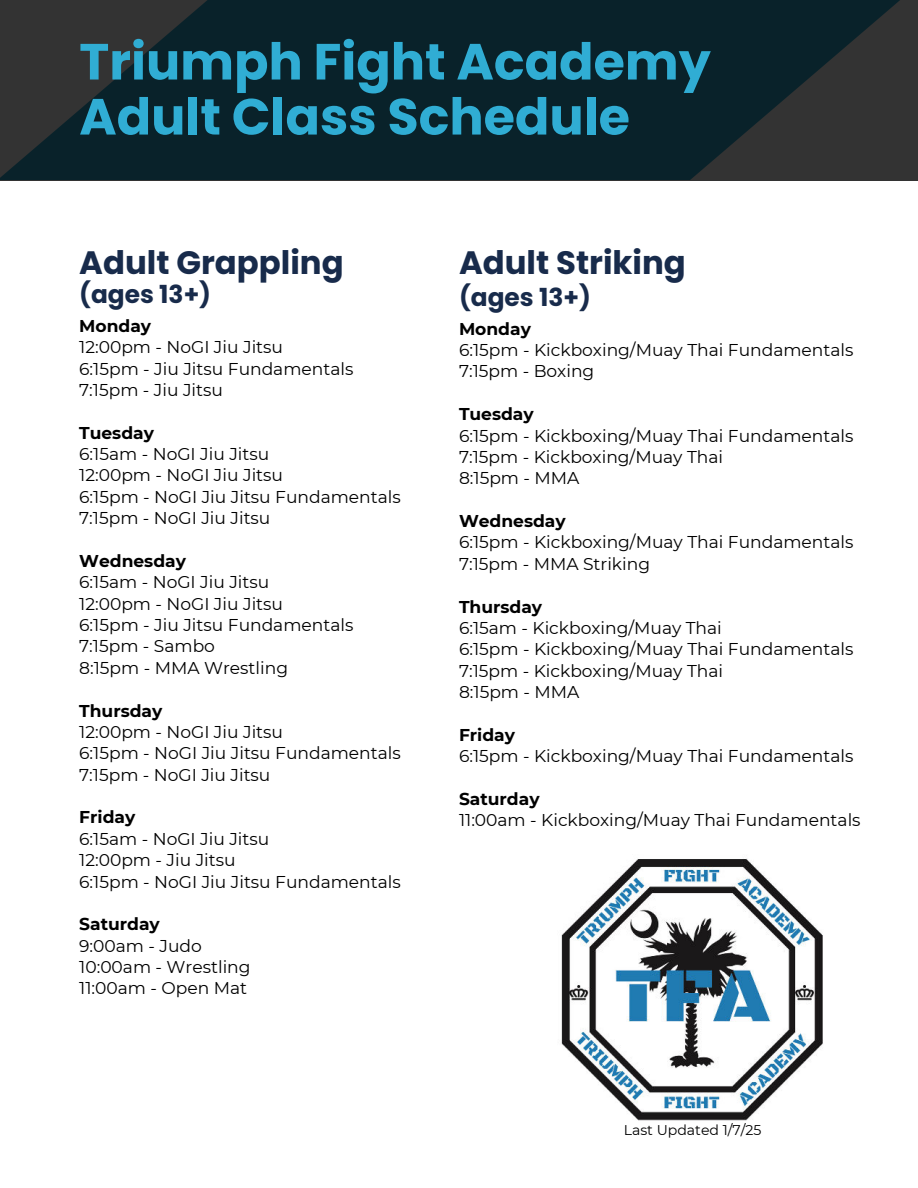
<style>
.page{position:relative;width:918px;height:1188px;background:#fff}
.page>*{position:absolute;margin:0;border:0;box-sizing:border-box;transform-origin:0 0}
.t1{font:700 50.85px/55.1px "Poppins";color:#30add4}
.t2{font:700 32.4px "Poppins";color:#182b4b}
.t3{font:700 24.9px "Poppins";color:#182b4b}
.t4{font:17.1px/21.3px "Montserrat";color:#000}
.t5{font:700 17.1px "Montserrat";color:#000}
.t6{font:14.1px "Montserrat";color:#000}
</style>
<div class="page">
<img style="left:561px;top:858px;width:262px;height:263px">
<svg style="left:0;top:0;width:918px;height:180px;fill:#09222a"></svg>
<h1 class="t1" style="left:79px;top:34px;width:633px">Triumph Fight Academy<br>Adult Class Schedule</h1>
<h2 class="t2" style="left:79px;top:243px;width:266px">Adult Grappling</h2>
<h3 class="t3" style="left:79px;top:280px;width:133px">(ages 13+)</h3>
<p class="t5" style="left:79px;top:313px;width:73px">Monday</p>
<p class="t4" style="left:79px;top:336px;width:276px">12:00pm - NoGI Jiu Jitsu<br>6:15pm - Jiu Jitsu Fundamentals<br>7:15pm - Jiu Jitsu</p>
<p class="t5" style="left:79px;top:420px;width:76px">Tuesday</p>
<p class="t4" style="left:79px;top:443px;width:323px">6:15am - NoGI Jiu Jitsu<br>12:00pm - NoGI Jiu Jitsu<br>6:15pm - NoGI Jiu Jitsu Fundamentals<br>7:15pm - NoGI Jiu Jitsu</p>
<p class="t5" style="left:79px;top:549px;width:108px">Wednesday</p>
<p class="t4" style="left:79px;top:571px;width:276px">6:15am - NoGI Jiu Jitsu<br>12:00pm - NoGI Jiu Jitsu<br>6:15pm - Jiu Jitsu Fundamentals<br>7:15pm - Sambo<br>8:15pm - MMA Wrestling</p>
<p class="t5" style="left:79px;top:698px;width:85px">Thursday</p>
<p class="t4" style="left:79px;top:721px;width:323px">12:00pm - NoGI Jiu Jitsu<br>6:15pm - NoGI Jiu Jitsu Fundamentals<br>7:15pm - NoGI Jiu Jitsu</p>
<p class="t5" style="left:79px;top:805px;width:58px">Friday</p>
<p class="t4" style="left:79px;top:828px;width:323px">6:15am - NoGI Jiu Jitsu<br>12:00pm - Jiu Jitsu<br>6:15pm - NoGI Jiu Jitsu Fundamentals</p>
<p class="t5" style="left:79px;top:912px;width:82px">Saturday</p>
<p class="t4" style="left:79px;top:934px;width:173px">9:00am - Judo<br>10:00am - Wrestling<br>11:00am - Open Mat</p>
<h2 class="t2" style="left:459px;top:244px;width:228px">Adult Striking</h2>
<h3 class="t3" style="left:459px;top:283px;width:133px">(ages 13+)</h3>
<p class="t5" style="left:459px;top:316px;width:73px">Monday</p>
<p class="t4" style="left:459px;top:339px;width:396px">6:15pm - Kickboxing/Muay Thai Fundamentals<br>7:15pm - Boxing</p>
<p class="t5" style="left:459px;top:402px;width:76px">Tuesday</p>
<p class="t4" style="left:459px;top:424px;width:396px">6:15pm - Kickboxing/Muay Thai Fundamentals<br>7:15pm - Kickboxing/Muay Thai<br>8:15pm - MMA</p>
<p class="t5" style="left:459px;top:509px;width:108px">Wednesday</p>
<p class="t4" style="left:459px;top:531px;width:396px">6:15pm - Kickboxing/Muay Thai Fundamentals<br>7:15pm - MMA Striking</p>
<p class="t5" style="left:459px;top:594px;width:85px">Thursday</p>
<p class="t4" style="left:459px;top:617px;width:396px">6:15am - Kickboxing/Muay Thai<br>6:15pm - Kickboxing/Muay Thai Fundamentals<br>7:15pm - Kickboxing/Muay Thai<br>8:15pm - MMA</p>
<p class="t5" style="left:459px;top:722px;width:58px">Friday</p>
<p class="t4" style="left:459px;top:745px;width:396px">6:15pm - Kickboxing/Muay Thai Fundamentals</p>
<p class="t5" style="left:459px;top:786px;width:82px">Saturday</p>
<p class="t4" style="left:459px;top:809px;width:403px">11:00am - Kickboxing/Muay Thai Fundamentals</p>
<p class="t6" style="left:624px;top:1120px;width:139px">Last Updated 1/7/25</p>
</div>
